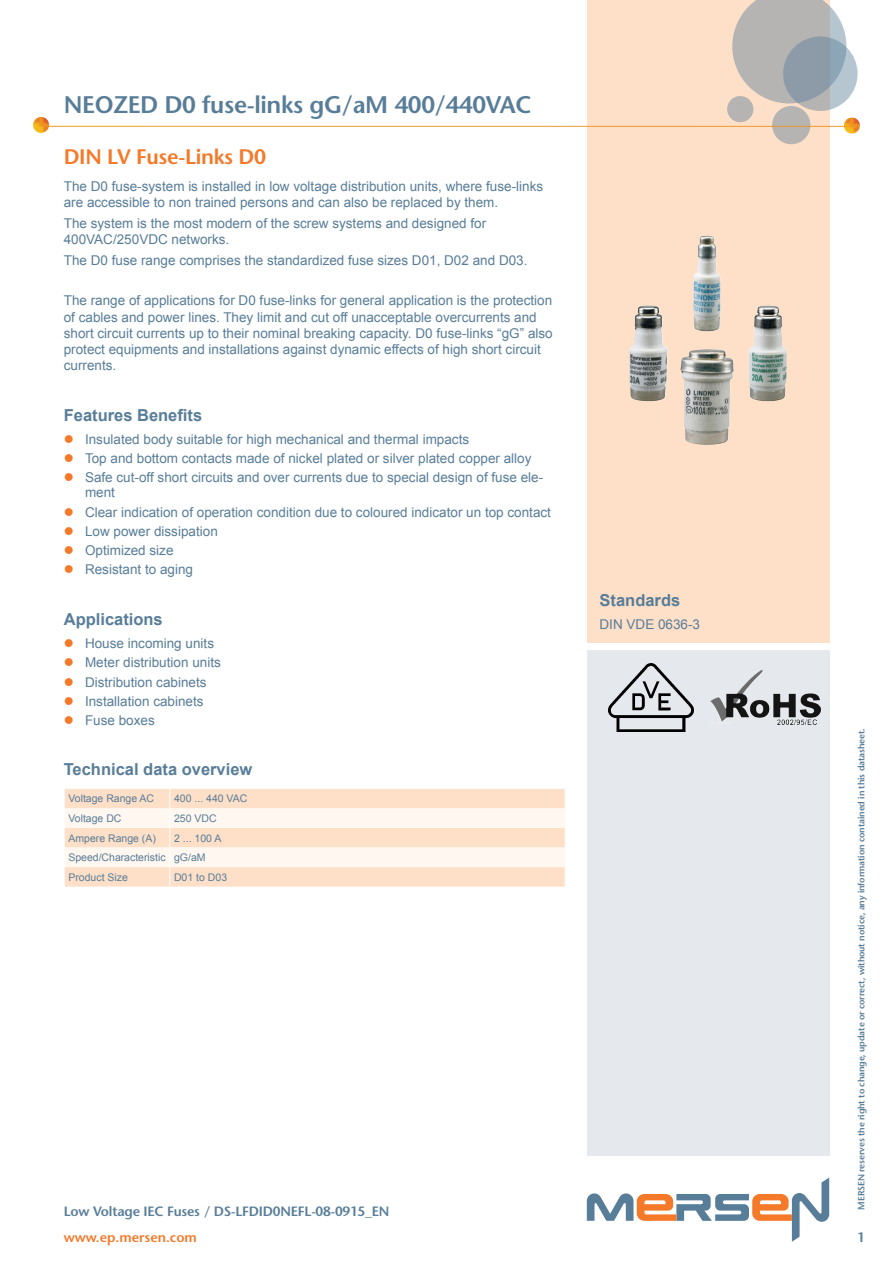
<style>
.page{position:relative;width:893px;height:1263px;background:#fff}
.page>*{position:absolute;margin:0;border:0;box-sizing:border-box;transform-origin:0 0}
.t1{font:600 24px "Stone Sans Std";letter-spacing:-.015em;color:#587d98}
.t2{font:600 21px "Stone Sans Std";letter-spacing:-.015em;color:#f47929}
.t3{font:700 16.5px "Arial";color:#587d98}
.t4{font:13.5px/19.2px "Arial";color:#587d98}
.t5{font:600 13.5px "Stone Sans Std";letter-spacing:-.015em;color:#587d98}
.t6{font:600 13.5px "Stone Sans Std";color:#f47929}
.t7{font:10.5px/19.5px "Arial";color:#587d98}
.t8{font:600 9px "Stone Sans Std";letter-spacing:-.015em;color:#587d98}
</style>
<div class="page">
<div style="left:587px;top:0;width:242px;height:642px;background:#fee0c9"></div>
<div style="left:587px;top:651px;width:242px;height:505px;background:#e5e8ed"></div>
<img style="left:608px;top:663px;width:85px;height:68px">
<img style="left:710px;top:670px;width:111px;height:54px">
<svg style="left:587px;top:1177px;width:242px;height:65px"></svg>
<svg style="left:64px;top:789px;width:501px;height:98px"></svg>
<img style="left:629px;top:236px;width:139px;height:165px">
<svg style="left:732px;top:0;width:114px;height:103px"></svg>
<svg style="left:783px;top:36px;width:74px;height:75px;fill:#8c9ba7"></svg>
<div style="left:772px;top:106px;width:38px;height:38px;background:#b5b4b3;border-radius:50%"></div>
<div style="left:727px;top:96px;width:26px;height:26px;background:#b5b4b3;border-radius:50%"></div>
<svg style="left:844px;top:118px;width:16px;height:16px"></svg>
<hr style="left:47px;top:126px;width:802px;height:1px;background:#ee9321">
<svg style="left:33px;top:117px;width:16px;height:16px"></svg>
<h1 class="t1" style="left:64px;top:90px;width:469px">NEOZED D0 fuse-links gG/aM 400/440VAC</h1>
<h2 class="t2" style="left:64px;top:144px;width:204px">DIN LV Fuse-Links D0</h2>
<p class="t4" style="left:64px;top:179px;width:481px;line-height:16.2px">The D0 fuse-system is installed in low voltage distribution units, where fuse-links are accessible to non trained persons and can also be replaced by them.</p>
<p class="t4" style="left:64px;top:215px;width:424px;line-height:16.2px">The system is the most modern of the screw systems and designed for<br>400VAC/250VDC networks.</p>
<p class="t4" style="left:64px;top:250px;width:465px">The D0 fuse range comprises the standardized fuse sizes D01, D02 and D03.</p>
<p class="t4" style="left:64px;top:293px;width:490px;line-height:16.2px">The range of applications for D0 fuse-links for general application is the protection of cables and power lines. They limit and cut off unacceptable overcurrents and short circuit currents up to their nominal breaking capacity. D0 fuse-links “gG” also protect equipments and installations against dynamic effects of high short circuit currents.</p>
<p class="t3" style="left:64px;top:404px;width:140px">Features Benefits</p>
<p class="t4" style="left:85px;top:430px;width:460px">Insulated body suitable for high mechanical and thermal impacts<br>Top and bottom contacts made of nickel plated or silver plated copper alloy<br>Safe cut-off short circuits and over currents due to special design of fuse ele-</p>
<p class="t4" style="left:85px;top:483px;width:467px">ment<br>Clear indication of operation condition due to coloured indicator un top contact<br>Low power dissipation<br>Optimized size<br>Resistant to aging</p>
<p class="t3" style="left:64px;top:608px;width:101px">Applications</p>
<p class="t4" style="left:85px;top:634px;width:137px">House incoming units<br>Meter distribution units<br>Distribution cabinets<br>Installation cabinets<br>Fuse boxes</p>
<p class="t3" style="left:600px;top:589px;width:82px">Standards</p>
<p class="t4" style="left:600px;top:615px;width:102px">DIN VDE 0636-3</p>
<p class="t8" style="left:856px;top:1209px;width:483px;rotate:-90deg">MERSEN reserves the right to change, update or correct, without notice, any information contained in this datasheet.</p>
<p class="t3" style="left:64px;top:758px;width:190px">Technical data overview</p>
<p class="t7" style="left:68px;top:789px;width:87px">Voltage Range AC</p>
<p class="t7" style="left:174px;top:789px;width:75px">400 ... 440 VAC</p>
<p class="t7" style="left:68px;top:809px;width:55px">Voltage DC</p>
<p class="t7" style="left:174px;top:809px;width:44px">250 VDC</p>
<p class="t7" style="left:68px;top:828px;width:89px">Ampere Range (A)</p>
<p class="t7" style="left:68px;top:828px;width:154px;text-indent:106px">2 ... 100 A<br>Speed/Characteristic gG/aM<br>Product Size</p>
<p class="t7" style="left:174px;top:867px;width:55px">D01 to D03</p>
<p class="t5" style="left:64px;top:1203px;width:327px">Low Voltage IEC Fuses / DS-LFDID0NEFL-08-0915_EN</p>
<p class="t6" style="left:64px;top:1229px;width:135px">www.ep.mersen.com</p>
<p class="t5" style="left:857px;top:1229px;width:9px">1</p>
</div>
